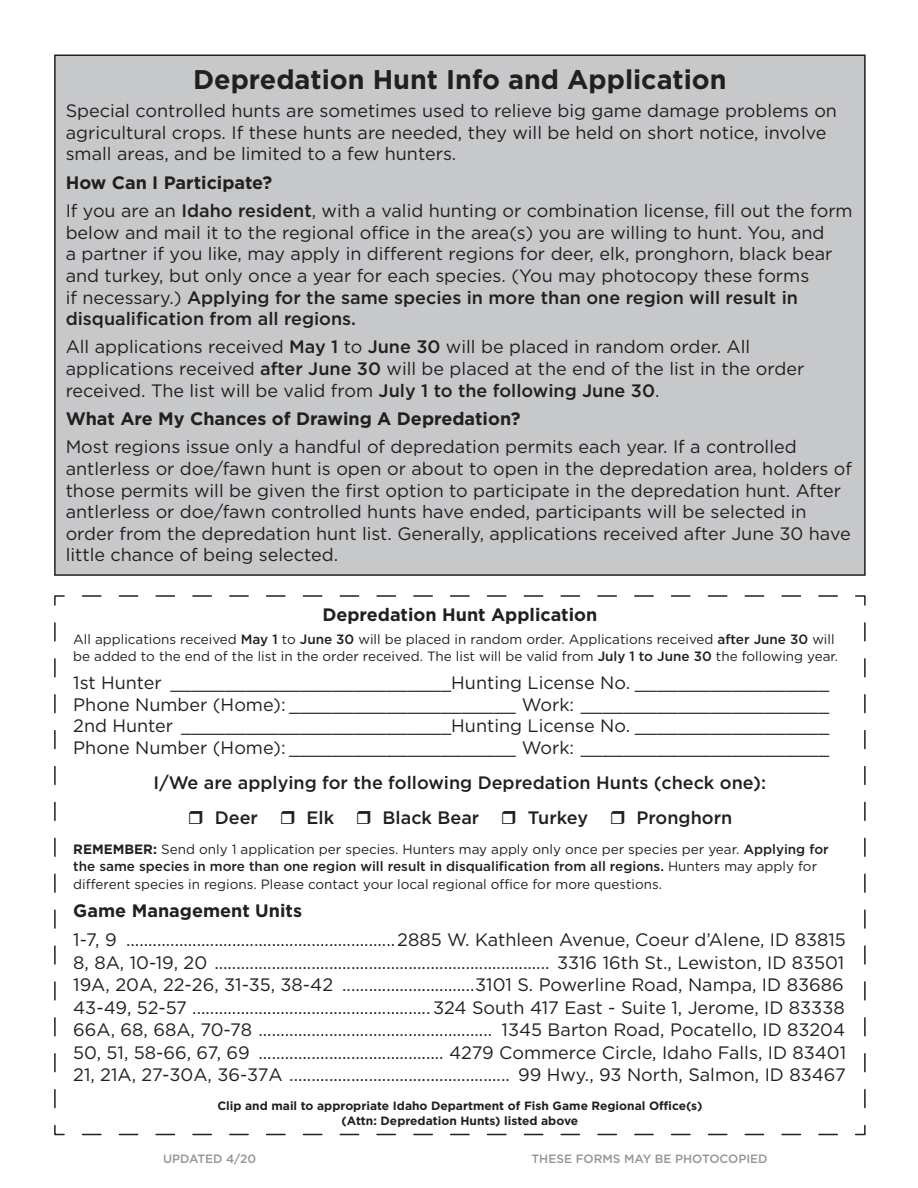
<style>
.page{position:relative;width:918px;height:1188px;background:#fff}
.page>*{position:absolute;margin:0;border:0;box-sizing:border-box;transform-origin:0 0}
.t1{font:700 27px "Gotham";color:#231f20}
.t2{font:18px/21.6px "Gotham";color:#231f20}
.t3{font:700 18px "Gotham";color:#231f20}
.t4{font:500 18px "Gotham";color:#231f20}
.t5{font:13.5px/16.5px "Gotham";color:#231f20}
.t6{font:700 12px "Gotham";color:#231f20}
.t7{font:500 12px "Gotham";color:#939598}
.s1{font-weight:500}
.s2{font-weight:700}
</style>
<div class="page">
<div style="left:55px;top:55px;width:810px;height:520px;background:#c7c8ca"></div>
<svg style="left:54px;top:595px;width:812px;height:541px"></svg>
<svg style="left:190px;top:811px;width:13px;height:13px"></svg>
<svg style="left:281px;top:811px;width:13px;height:13px"></svg>
<svg style="left:357px;top:811px;width:13px;height:13px"></svg>
<svg style="left:502px;top:811px;width:14px;height:13px"></svg>
<svg style="left:611px;top:811px;width:13px;height:13px"></svg>
<p class="t1" style="left:193px;top:61px;width:535px">Depredation Hunt Info and Application</p>
<p class="t2" style="left:66px;top:100px;width:773px">Special controlled hunts are sometimes used to relieve big game damage problems on agricultural crops. If these hunts are needed, they will be held on short notice, involve small areas, and be limited to a few hunters.</p>
<p class="t3" style="left:66px;top:170px;width:208px">How Can I Participate?</p>
<p class="t2" style="left:66px;top:200px;width:789px">If you are an <span class="s1">Idaho resident</span>, with a valid hunting or combination license, fill out the form below and mail it to the regional office in the area(s) you are willing to hunt. You, and<br>a partner if you like, may apply in different regions for deer, elk, pronghorn, black bear and turkey, but only once a year for each species. (You may photocopy these forms<br>if necessary.) <span class="s1">Applying for the same species in more than one region will result in disqualification from all regions.</span></p>
<p class="t2" style="left:66px;top:336px;width:740px">All applications received <span class="s1">May 1</span> to <span class="s1">June 30</span> will be placed in random order. All applications received <span class="s1">after June 30</span> will be placed at the end of the list in the order received. The list will be valid from <span class="s1">July 1 to the following June 30</span>.</p>
<p class="t3" style="left:66px;top:407px;width:456px">What Are My Chances of Drawing A Depredation?</p>
<p class="t2" style="left:66px;top:436px;width:788px">Most regions issue only a handful of depredation permits each year. If a controlled antlerless or doe/fawn hunt is open or about to open in the depredation area, holders of those permits will be given the first option to participate in the depredation hunt. After antlerless or doe/fawn controlled hunts have ended, participants will be selected in order from the depredation hunt list. Generally, applications received after June 30 have little chance of being selected.</p>
<p class="t3" style="left:322px;top:603px;width:277px">Depredation Hunt Application</p>
<p class="t5" style="left:73px;top:631px;width:766px">All applications received <span class="s1">May 1</span> to <span class="s1">June 30</span> will be placed in random order. Applications received <span class="s1">after June 30</span> will be added to the end of the list in the order received. The list will be valid from <span class="s1">July 1 to June 30</span> the following year.</p>
<p class="t2" style="left:73px;top:672px;width:757px">1st Hunter __________________________Hunting License No. __________________</p>
<p class="t2" style="left:73px;top:693px;width:757px">Phone Number (Home): _____________________ Work: _______________________</p>
<p class="t2" style="left:73px;top:715px;width:757px">2nd Hunter _________________________Hunting License No. __________________</p>
<p class="t2" style="left:73px;top:736px;width:757px">Phone Number (Home): _____________________ Work: _______________________</p>
<p class="t4" style="left:154px;top:771px;width:614px">I/We are applying for the following Depredation Hunts (check one):</p>
<p class="t4" style="left:215px;top:806px;width:45px">Deer</p>
<p class="t4" style="left:307px;top:806px;width:29px">Elk</p>
<p class="t4" style="left:383px;top:806px;width:98px">Black Bear</p>
<p class="t4" style="left:528px;top:806px;width:62px">Turkey</p>
<p class="t4" style="left:637px;top:806px;width:97px">Pronghorn</p>
<p class="t5" style="left:73px;top:841px;width:757px"><span class="s2">REMEMBER:</span> Send only 1 application per species. Hunters may apply only once per species per year. <span class="s1">Applying for the same species in more than one region will result in disqualification from all regions.</span> Hunters may apply for</p>
<p class="t5" style="left:73px;top:875px;width:591px">different species in regions. Please contact your local regional office for more questions.</p>
<p class="t3" style="left:73px;top:899px;width:230px">Game Management Units</p>
<p class="t2" style="left:73px;top:929px;width:774px">1-7, 9 .............................................................2885 W. Kathleen Avenue, Coeur d’Alene, ID 83815</p>
<p class="t2" style="left:73px;top:951px;width:773px">8, 8A, 10-19, 20 ............................................................................ 3316 16th St., Lewiston, ID 83501</p>
<p class="t2" style="left:73px;top:974px;width:772px">19A, 20A, 22-26, 31-35, 38-42 ..............................3101 S. Powerline Road, Nampa, ID 83686</p>
<p class="t2" style="left:73px;top:996px;width:773px">43-49, 52-57 ...................................................... 324 South 417 East - Suite 1, Jerome, ID 83338</p>
<p class="t2" style="left:73px;top:1019px;width:774px">66A, 68, 68A, 70-78 ..................................................... 1345 Barton Road, Pocatello, ID 83204</p>
<p class="t2" style="left:73px;top:1041px;width:774px">50, 51, 58-66, 67, 69 .......................................... 4279 Commerce Circle, Idaho Falls, ID 83401</p>
<p class="t2" style="left:73px;top:1064px;width:774px">21, 21A, 27-30A, 36-37A .................................................. 99 Hwy., 93 North, Salmon, ID 83467</p>
<p class="t6" style="left:217px;top:1097px;width:486px">Clip and mail to appropriate Idaho Department of Fish Game Regional Office(s)</p>
<p class="t6" style="left:342px;top:1112px;width:238px">(Attn: Depredation Hunts) listed above</p>
<p class="t7" style="left:163px;top:1151px;width:95px">UPDATED 4/20</p>
<p class="t7" style="left:531px;top:1151px;width:238px">THESE FORMS MAY BE PHOTOCOPIED</p>
</div>
